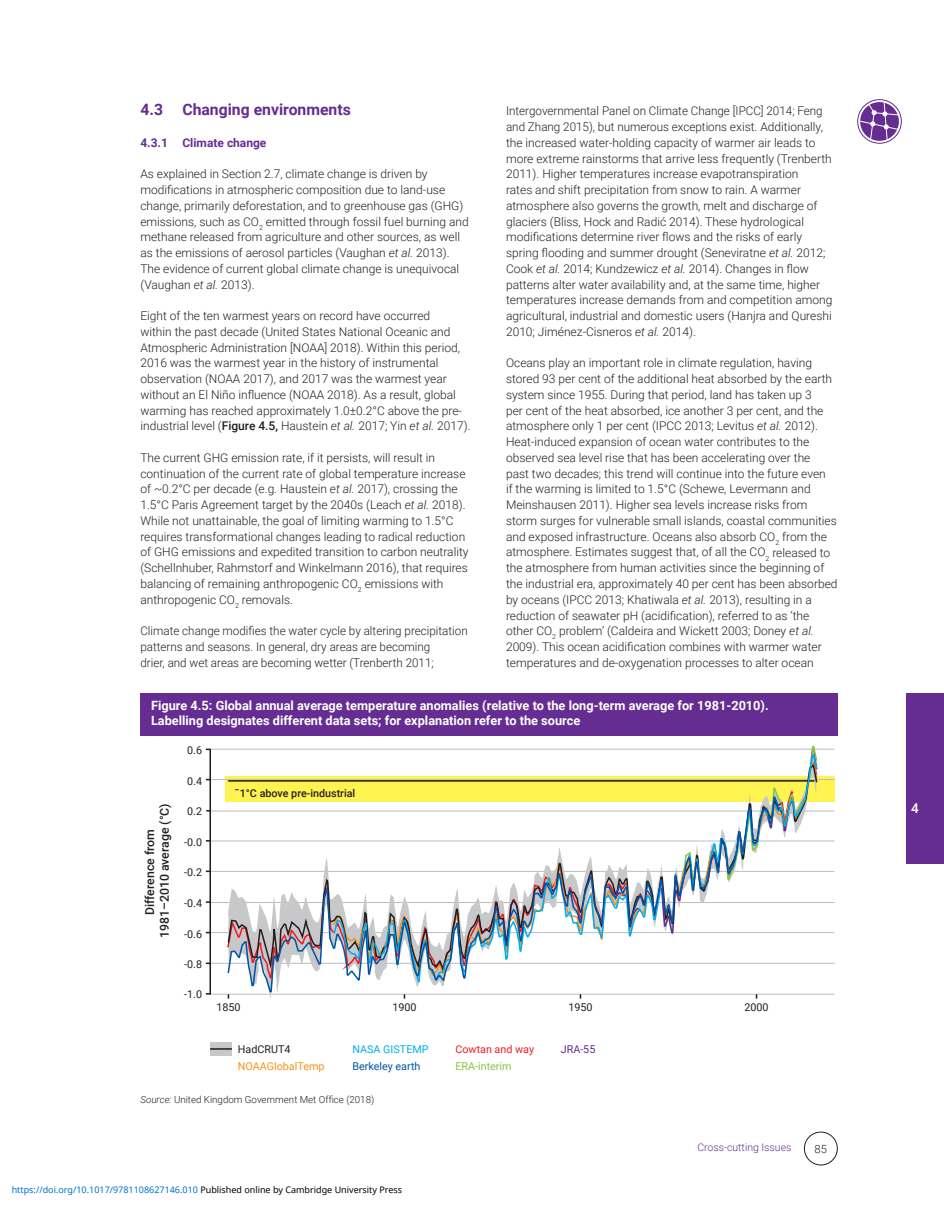
<style>
.page{position:relative;width:944px;height:1214px;background:#fff}
.page>*{position:absolute;margin:0;border:0;box-sizing:border-box;transform-origin:0 0}
.t1{font:700 15.75px "Roboto";color:#652d91}
.t2{font:500 13.5px "Roboto";color:#fff}
.t3{font:700 12.75px/15px "Roboto";color:#fff}
.t4{font:500 12.3px/14.7px "Roboto";color:#231f20;text-align:center}
.t5{font:300 12px/15.8px "Roboto";color:#231f20}
.t6{font:700 12px "Roboto";color:#652d91}
.t7{font:300 11.25px "Roboto";color:#231f20}
.t8{font:10.8px "Roboto";color:#231f20}
.t9{font:500 10.8px "Roboto";color:#231f20}
.t10{font:10.8px "Roboto";color:#f7931d}
.t11{font:10.8px "Roboto";color:#0154a6}
.t12{font:10.8px "Roboto";color:#ee1d23}
.t13{font:10.8px "Roboto";color:#00aeef}
.t14{font:10.8px "Roboto";color:#8bc63e}
.t15{font:10.8px "Roboto";color:#652d91}
.t16{font:300 10.5px "Roboto";color:#652d91}
.t17{font:300 9.75px "Roboto";color:#231f20}
.t18{font:9px "Noto Sans";color:#0172cf}
.s1{font-style:italic}
.s2{font-weight:500}
.s3{color:#fff}
.s4{color:#000}
</style>
<div class="page">
<div style="left:857px;top:99px;width:44px;height:45px;border:1px solid #652d91;border-radius:50%"></div>
<svg style="left:858px;top:101px;width:41px;height:40px"></svg>
<div style="left:804px;top:1131px;width:33px;height:34px;border:1px solid #231f20;border-radius:50%"></div>
<div style="left:906px;top:693px;width:38px;height:170px;background:#652d91"></div>
<div style="left:225px;top:776px;width:609px;height:25px;background:#fff34f"></div>
<hr style="left:210px;top:993px;width:624px;height:1px;background:#bcbdc0">
<hr style="left:210px;top:963px;width:624px;height:1px;background:#bcbdc0">
<hr style="left:210px;top:932px;width:624px;height:1px;background:#bcbdc0">
<hr style="left:210px;top:902px;width:624px;height:1px;background:#bcbdc0">
<hr style="left:210px;top:871px;width:624px;height:1px;background:#bcbdc0">
<hr style="left:210px;top:840px;width:624px;height:1px;background:#bcbdc0">
<hr style="left:210px;top:810px;width:624px;height:1px;background:#bcbdc0">
<hr style="left:210px;top:748px;width:624px;height:1px;background:#bcbdc0">
<hr style="left:210px;top:779px;width:624px;height:1px;background:#bcbdc0">
<hr style="left:209px;top:749px;width:2px;height:245px;background:#231f20">
<svg style="left:782px;top:745px;width:36px;height:250px"></svg>
<svg style="left:226px;top:748px;width:556px;height:251px"></svg>
<div style="left:210px;top:1042px;width:22px;height:13px;background:#c7c8ca"></div>
<svg style="left:210px;top:1048px;width:22px;height:1px"></svg>
<div style="left:141px;top:693px;width:697px;height:43px;background:#652d91"></div>
<h1 class="t1" style="left:140px;top:99px;width:212px">4.3 Changing environments</h1>
<p class="t6" style="left:140px;top:134px;width:128px">4.3.1 Climate change</p>
<p class="t5" style="left:140px;top:166px;width:330px">As explained in Section 2.7, climate change is driven by modifications in atmospheric composition due to land-use change, primarily deforestation, and to greenhouse gas (GHG) emissions, such as CO<sub>2</sub> emitted through fossil fuel burning and methane released from agriculture and other sources, as well as the emissions of aerosol particles (Vaughan <span class="s1">et al.</span> 2013).<br>The evidence of current global climate change is unequivocal (Vaughan <span class="s1">et al.</span> 2013).</p>
<p class="t5" style="left:140px;top:307px;width:331px">Eight of the ten warmest years on record have occurred<br>within the past decade (United States National Oceanic and Atmospheric Administration [NOAA] 2018). Within this period, 2016 was the warmest year in the history of instrumental observation (NOAA 2017), and 2017 was the warmest year without an El Niño influence (NOAA 2018). As a result, global warming has reached approximately 1.0±0.2°C above the pre&shy;industrial level (<span class="s2">Figure 4.5,</span> Haustein <span class="s1">et al.</span> 2017; Yin <span class="s1">et al.</span> 2017).</p>
<p class="t5" style="left:140px;top:449px;width:330px">The current GHG emission rate, if it persists, will result in continuation of the current rate of global temperature increase of ~0.2°C per decade (e.g. Haustein <span class="s1">et al.</span> 2017), crossing the 1.5°C Paris Agreement target by the 2040s (Leach <span class="s1">et al.</span> 2018).<br>While not unattainable, the goal of limiting warming to 1.5°C requires transformational changes leading to radical reduction of GHG emissions and expedited transition to carbon neutrality (Schellnhuber, Rahmstorf and Winkelmann 2016), that requires balancing of remaining anthropogenic CO<sub>2</sub> emissions with anthropogenic CO<sub>2</sub> removals.</p>
<p class="t5" style="left:140px;top:622px;width:329px">Climate change modifies the water cycle by altering precipitation patterns and seasons. In general, dry areas are becoming<br>drier, and wet areas are becoming wetter (Trenberth 2011;</p>
<p class="t5" style="left:506px;top:103px;width:328px">Intergovernmental Panel on Climate Change [IPCC] 2014; Feng and Zhang 2015), but numerous exceptions exist. Additionally, the increased water-holding capacity of warmer air leads to more extreme rainstorms that arrive less frequently (Trenberth 2011). Higher temperatures increase evapotranspiration<br>rates and shift precipitation from snow to rain. A warmer atmosphere also governs the growth, melt and discharge of glaciers (Bliss, Hock and Radić 2014). These hydrological modifications determine river flows and the risks of early spring flooding and summer drought (Seneviratne <span class="s1">et al.</span> 2012; Cook <span class="s1">et al.</span> 2014; Kundzewicz <span class="s1">et al.</span> 2014). Changes in flow patterns alter water availability and, at the same time, higher temperatures increase demands from and competition among agricultural, industrial and domestic users (Hanjra and Qureshi 2010; Jiménez-Cisneros <span class="s1">et al.</span> 2014).</p>
<p class="t5" style="left:506px;top:355px;width:333px">Oceans play an important role in climate regulation, having stored 93 per cent of the additional heat absorbed by the earth system since 1955. During that period, land has taken up 3<br>per cent of the heat absorbed, ice another 3 per cent, and the atmosphere only 1 per cent (IPCC 2013; Levitus <span class="s1">et al.</span> 2012).<br>Heat-induced expansion of ocean water contributes to the observed sea level rise that has been accelerating over the<br>past two decades; this trend will continue into the future even<br>if the warming is limited to 1.5°C (Schewe, Levermann and Meinshausen 2011). Higher sea levels increase risks from storm surges for vulnerable small islands, coastal communities and exposed infrastructure. Oceans also absorb CO<sub>2</sub> from the atmosphere. Estimates suggest that, of all the CO<sub>2</sub> released to the atmosphere from human activities since the beginning of the industrial era, approximately 40 per cent has been absorbed by oceans (IPCC 2013; Khatiwala <span class="s1">et al.</span> 2013), resulting in a reduction of seawater pH (acidification), referred to as ‘the other CO<sub>2</sub> problem’ (Caldeira and Wickett 2003; Doney <span class="s1">et al.<br></span>2009). This ocean acidification combines with warmer water temperatures and de-oxygenation processes to alter ocean</p>
<p class="t3" style="left:151px;top:697px;width:619px">Figure 4.5: Global annual average temperature anomalies (relative to the long-term average for 1981-2010).<br>Labelling designates different data sets; for explanation refer to the source</p>
<p class="t4" style="left:142px;top:938px;width:136px;rotate:-90deg">Difference from<br>1981–2010 average (°C)</p>
<p class="t8" style="left:187px;top:743px;width:16px">0.6</p>
<p class="t8" style="left:187px;top:773px;width:16px">0.4</p>
<p class="t8" style="left:187px;top:804px;width:16px">0.2</p>
<p class="t8" style="left:184px;top:834px;width:19px">-0.0</p>
<p class="t8" style="left:184px;top:864px;width:19px">-0.2</p>
<p class="t8" style="left:184px;top:895px;width:19px">-0.4</p>
<p class="t8" style="left:184px;top:926px;width:19px">-0.6</p>
<p class="t8" style="left:184px;top:956px;width:19px">-0.8</p>
<p class="t8" style="left:184px;top:986px;width:19px">-1.0</p>
<p class="t9" style="left:234px;top:785px;width:122px"><span class="s3">˜</span>1°C above pre-industrial</p>
<p class="t8" style="left:216px;top:999px;width:26px">1850</p>
<p class="t8" style="left:392px;top:999px;width:26px">1900</p>
<p class="t8" style="left:568px;top:999px;width:26px">1950</p>
<p class="t8" style="left:744px;top:999px;width:26px">2000</p>
<p class="t8" style="left:238px;top:1041px;width:54px">HadCRUT4</p>
<p class="t13" style="left:352px;top:1041px;width:78px">NASA GISTEMP</p>
<p class="t12" style="left:455px;top:1041px;width:80px">Cowtan and way</p>
<p class="t10" style="left:238px;top:1058px;width:88px">NOAAGlobalTemp</p>
<p class="t11" style="left:352px;top:1058px;width:69px">Berkeley earth</p>
<p class="t14" style="left:455px;top:1058px;width:58px">ERA-interim</p>
<p class="t15" style="left:560px;top:1041px;width:36px">JRA-55</p>
<p class="t17" style="left:140px;top:1092px;width:235px"><span class="s1">Source:</span> United Kingdom Government Met Office (2018)</p>
<p class="t18" style="left:12px;top:1183px;width:392px">https://doi.org/10.1017/9781108627146.010 <span class="s4">Published online by Cambridge University Press</span></p>
<p class="t16" style="left:697px;top:1140px;width:96px">Cross-cutting Issues</p>
<p class="t7" style="left:814px;top:1140px;width:14px">85</p>
<p class="t2" style="left:911px;top:798px;width:9px">4</p>
</div>
